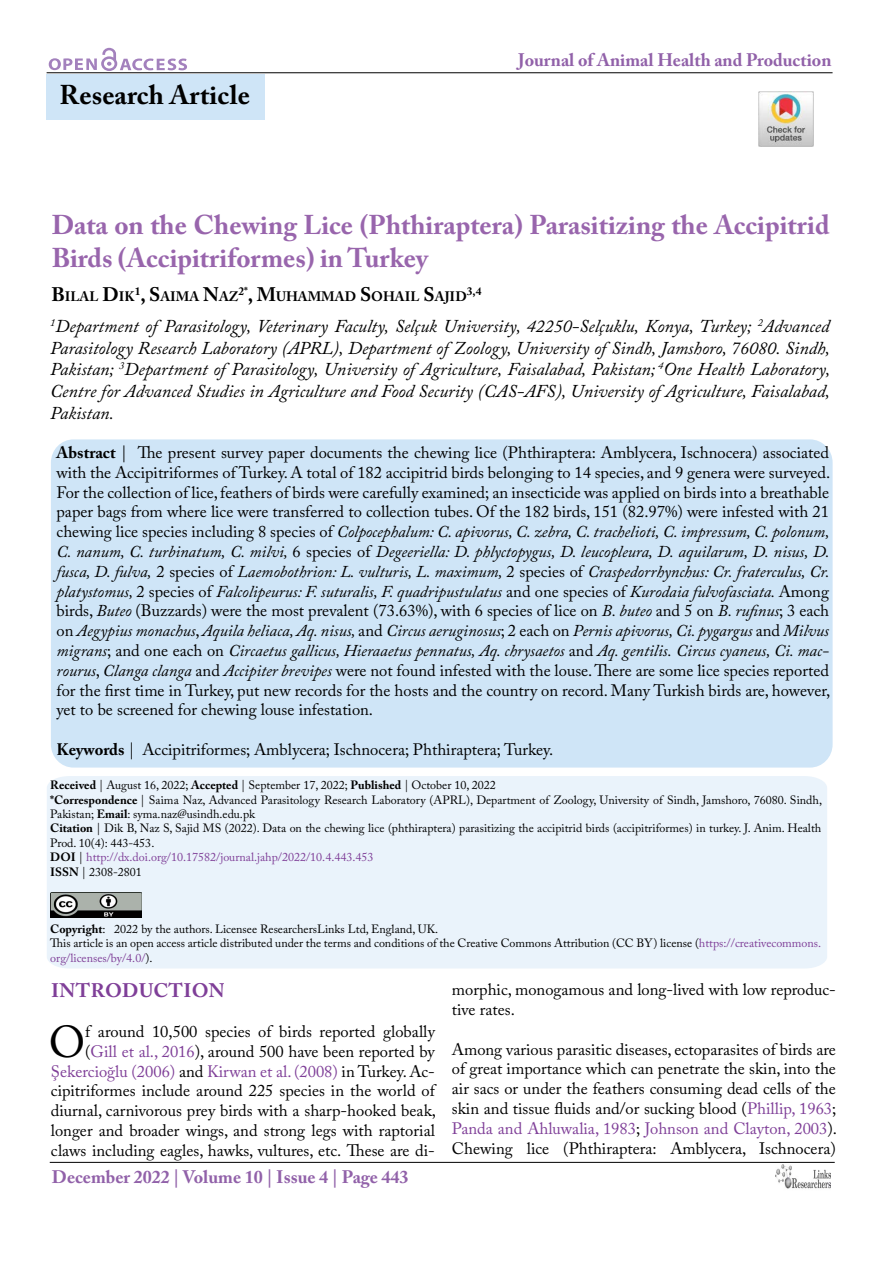
<style>
.page{position:relative;width:893px;height:1263px;background:#fff}
.page>*{position:absolute;margin:0;border:0;box-sizing:border-box;transform-origin:0 0}
.t1{font:44.4px "Adobe Caslon Pro";color:#000}
.t2{font:700 27px/32.4px "Adobe Caslon Pro";color:#7f3f98}
.t3{font:700 27px "Adobe Caslon Pro";letter-spacing:.005em;color:#000}
.t4{font:700 19.5px "Adobe Caslon Pro";letter-spacing:.025em;color:#7f3f98}
.t5{font:italic 18px/21.6px "Adobe Caslon Pro";color:#000;text-align:justify}
.t6{font:700 18px "Adobe Caslon Pro";color:#9161a9}
.t7{font:16.5px/19.8px "Adobe Caslon Pro";color:#000;text-align:justify}
.t8{font:700 13.65px "Adobe Caslon Pro";color:#000}
.t9{font:12px/14.4px "Adobe Caslon Pro";color:#000}
.t10{font:700 11.4px "Adobe Caslon Pro";color:#000}
.s1{font-size:19.5px}
.s2{font-weight:700}
.s3{font-style:italic}
.s4{color:#7f3f98}
</style>
<div class="page">
<hr style="left:47px;top:72px;width:785px;height:1px;background:#000">
<hr style="left:50px;top:1162px;width:785px;height:1px;background:#000">
<svg style="left:49px;top:48px;width:138px;height:23px"></svg>
<img style="left:775px;top:1164px;width:56px;height:25px">
<div style="left:47px;top:74px;width:218px;height:45px;background:#cfe5f7"></div>
<div style="left:51px;top:439px;width:782px;height:328px;background:#cfe5f7;border-radius:23px"></div>
<div style="left:47px;top:776px;width:780px;height:192px;background:#eaf3fb"></div>
<img style="left:50px;top:892px;width:92px;height:26px">
<img style="left:758px;top:92px;width:56px;height:55px">
<h2 class="t3" style="left:60px;top:79px;width:192px">Research Article</h2>
<p class="t6" style="left:518px;top:50px;width:315px">Journal of Animal Health and Production</p>
<h2 class="t2" style="left:51px;top:209px;width:780px">Data on the Chewing Lice (Phthiraptera) Parasitizing the Accipitrid<br>Birds (Accipitriformes) in Turkey</h2>
<p class="t8" style="left:51px;top:289px;width:416px"><span class="s1">B</span>ILAL <span class="s1">D</span>IK<sup>1</sup><span class="s1">, S</span>AIMA <span class="s1">N</span>AZ<sup>2*</sup><span class="s1">, M</span>UHAMMAD <span class="s1">S</span>OHAIL <span class="s1">S</span>AJID</p>
<p class="t10" style="left:467px;top:284px;width:16px">3,4</p>
<p class="t5" style="left:50px;top:315px;width:781px"><sup>1</sup>Department of Parasitology, Veterinary Faculty, Selçuk University, 42250-Selçuklu, Konya, Turkey; <sup>2</sup>Advanced Parasitology Research Laboratory (APRL), Department of Zoology, University of Sindh, Jamshoro, 76080. Sindh, Pakistan; <sup>3</sup>Department of Parasitology, University of Agriculture, Faisalabad, Pakistan; <sup>4</sup>One Health Laboratory, Centre for Advanced Studies in Agriculture and Food Security (CAS-AFS), University of Agriculture, Faisalabad, Pakistan.</p>
<p class="t7" style="left:57px;top:442px;width:775px"><span class="s2">Abstract</span> | The present survey paper documents the chewing lice (Phthiraptera: Amblycera, Ischnocera) associated with the Accipitriformes of Turkey. A total of 182 accipitrid birds belonging to 14 species, and 9 genera were surveyed.<br>For the collection of lice, feathers of birds were carefully examined; an insecticide was applied on birds into a breathable paper bags from where lice were transferred to collection tubes. Of the 182 birds, 151 (82.97%) were infested with 21 chewing lice species including 8 species of <span class="s3">Colpocephalum: C. apivorus, C. zebra, C. trachelioti, C. impressum, C. polonum, C. nanum, C. turbinatum, C. milvi,</span> 6 species of <span class="s3">Degeeriella: D. phlyctopygus, D. leucopleura, D. aquilarum, D. nisus, D. fusca, D. fulva,</span> 2 species of <span class="s3">Laemobothrion: L. vulturis, L. maximum,</span> 2 species of <span class="s3">Craspedorrhynchus: Cr. fraterculus, Cr. platystomus,</span> 2 species of <span class="s3">Falcolipeurus: F. suturalis, F. quadripustulatus</span> and one species of <span class="s3">Kurodaia fulvofasciata.</span> Among birds, <span class="s3">Buteo</span> (Buzzards) were the most prevalent (73.63%), with 6 species of lice on <span class="s3">B. buteo</span> and 5 on <span class="s3">B. rufinus</span>; 3 each on <span class="s3">Aegypius monachus</span>, <span class="s3">Aquila heliaca, Aq. nisus,</span> and <span class="s3">Circus aeruginosus</span>; 2 each on <span class="s3">Pernis apivorus, Ci. pygargus</span> and <span class="s3">Milvus migrans</span>; and one each on <span class="s3">Circaetus gallicus, Hieraaetus pennatus, Aq. chrysaetos</span> and <span class="s3">Aq. gentilis. Circus cyaneus, Ci. mac&shy;rourus</span>, <span class="s3">Clanga clanga</span> and <span class="s3">Accipiter brevipes</span> were not found infested with the louse. There are some lice species reported for the first time in Turkey, put new records for the hosts and the country on record. Many Turkish birds are, however, yet to be screened for chewing louse infestation.</p>
<p class="t7" style="left:57px;top:739px;width:498px"><span class="s2">Keywords</span> | Accipitriformes; Amblycera; Ischnocera; Phthiraptera; Turkey.</p>
<p class="t9" style="left:50px;top:778px;width:773px"><span class="s2">Received</span> | August 16, 2022; <span class="s2">Accepted</span> | September 17, 2022; <span class="s2">Published</span> | October 10, 2022<br><span class="s2">*Correspondence</span> | Saima Naz, Advanced Parasitology Research Laboratory (APRL), Department of Zoology, University of Sindh, Jamshoro, 76080. Sindh, Pakistan; <span class="s2">Email</span>: syma.naz@usindh.edu.pk<br><span class="s2">Citation</span> | Dik B, Naz S, Sajid MS (2022). Data on the chewing lice (phthiraptera) parasitizing the accipitrid birds (accipitriformes) in turkey. J. Anim. Health Prod. 10(4): 443-453.<br><span class="s2">DOI</span> | <span class="s4">http://dx.doi.org/10.17582/journal.jahp/2022/10.4.443.453<br></span><span class="s2">ISSN</span> | 2308-2801</p>
<p class="t9" style="left:50px;top:921px;width:772px"><span class="s2">Copyright</span>: 2022 by the authors. Licensee ResearchersLinks Ltd, England, UK.<br>This article is an open access article distributed under the terms and conditions of the Creative Commons Attribution (CC BY) license (<span class="s4">https://creativecommons. org/licenses/by/4.0/</span>).</p>
<p class="t4" style="left:51px;top:979px;width:57px">Introd</p>
<p class="t4" style="left:139px;top:979px;width:59px">uction</p>
<h1 class="t1" style="left:49px;top:1015px;width:38px">O</h1>
<p class="t7" style="left:51px;top:1021px;width:387px;text-align:right">f around 10,500 species of birds reported globally (<span class="s4">Gill et al., 2016</span>), around 500 have been reported by <span class="s4">Şekercioğlu (2006)</span> and <span class="s4">Kirwan et al. (2008)</span> in Turkey. Ac&shy;cipitriformes include around 225 species in the world of diurnal, carnivorous prey birds with a sharp-hooked beak, longer and broader wings, and strong legs with raptorial claws including eagles, hawks, vultures, etc. These are di-</p>
<p class="t6" style="left:52px;top:1166px;width:358px">December 2022 | Volume 10 | Issue 4 | Page 443</p>
<p class="t7" style="left:452px;top:979px;width:385px">morphic, monogamous and long-lived with low reproduc&shy;tive rates.</p>
<p class="t7" style="left:452px;top:1039px;width:387px">Among various parasitic diseases, ectoparasites of birds are of great importance which can penetrate the skin, into the air sacs or under the feathers consuming dead cells of the skin and tissue fluids and/or sucking blood (<span class="s4">Phillip, 1963</span>; <span class="s4">Panda and Ahluwalia, 1983</span>; <span class="s4">Johnson and Clayton, 2003</span>).<br>Chewing lice (Phthiraptera: Amblycera, Ischnocera)</p>
</div>
